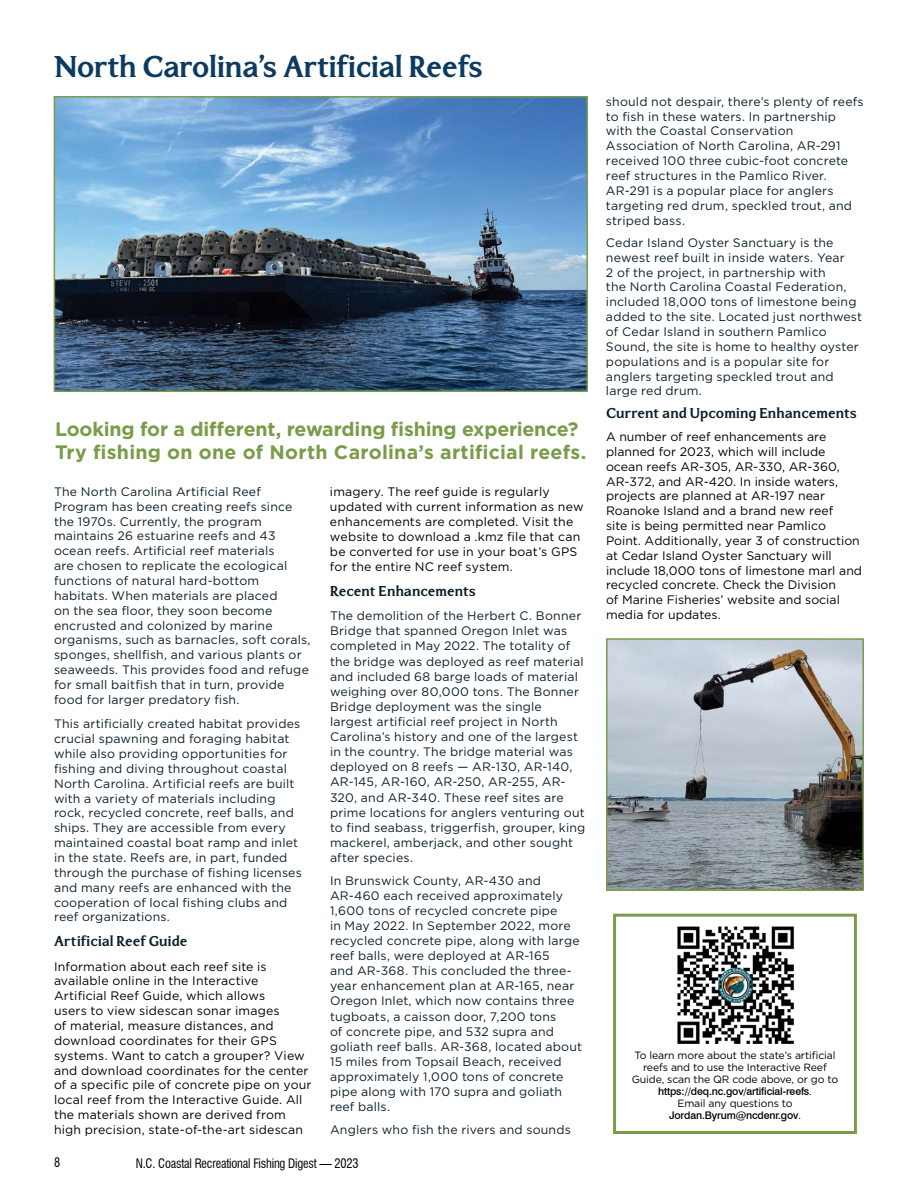
<style>
.page{position:relative;width:918px;height:1188px;background:#fff}
.page>*{position:absolute;margin:0;border:0;box-sizing:border-box;transform-origin:0 0}
.t1{font:700 30px "North Carolina";letter-spacing:-.01em;color:#0c3b60}
.t2{font:700 19.5px/23.4px "Gotham";letter-spacing:-.005em;color:#7a9c49}
.t3{font:700 14.25px "North Carolina";letter-spacing:.005em;color:#0d1f2b}
.t4{font:condensed 12.75px "Swiss 721 BT";letter-spacing:-.015em;color:#000}
.t5{font:12.3px/14.9px "Gotham";letter-spacing:.015em;color:#0d1f2b}
.t6{font:12.3px/14.9px "Gotham";letter-spacing:.005em;color:#000}
.t7{font:10.5px/12px "Gotham";letter-spacing:-.01em;color:#000;text-align:center}
.t8{font:500 10.5px "Swiss 721 BT";letter-spacing:-.01em;color:#000}
.s1{font-family:"Gotham";font-weight:400}
</style>
<div class="page">
<div style="left:613px;top:914px;width:244px;height:220px;border:3px solid #7a9c49"></div>
<img style="left:57px;top:99px;width:528px;height:290px">
<div style="left:54px;top:96px;width:534px;height:296px;border:2px solid #7a9c49"></div>
<img style="left:677px;top:926px;width:117px;height:118px">
<img style="left:609px;top:641px;width:252px;height:247px">
<div style="left:606px;top:638px;width:258px;height:253px;border:2px solid #7a9c49"></div>
<h1 class="t1" style="left:54px;top:52px;width:431px">North Carolina’s Artificial Reefs</h1>
<h2 class="t2" style="left:55px;top:417px;width:533px">Looking for a different, rewarding fishing experience?<br>Try fishing on one of North Carolina’s artificial reefs.</h2>
<p class="t5" style="left:54px;top:484px;width:258px">The North Carolina Artificial Reef Program has been creating reefs since the 1970s. Currently, the program maintains 26 estuarine reefs and 43 ocean reefs. Artificial reef materials<br>are chosen to replicate the ecological functions of natural hard-bottom habitats. When materials are placed<br>on the sea floor, they soon become encrusted and colonized by marine organisms, such as barnacles, soft corals, sponges, shellfish, and various plants or seaweeds. This provides food and refuge for small baitfish that in turn, provide food for larger predatory fish.</p>
<p class="t5" style="left:54px;top:716px;width:249px">This artificially created habitat provides crucial spawning and foraging habitat while also providing opportunities for fishing and diving throughout coastal North Carolina. Artificial reefs are built with a variety of materials including rock, recycled concrete, reef balls, and ships. They are accessible from every maintained coastal boat ramp and inlet in the state. Reefs are, in part, funded through the purchase of fishing licenses and many reefs are enhanced with the cooperation of local fishing clubs and reef organizations.</p>
<p class="t3" style="left:54px;top:934px;width:135px">Artificial Reef Guide</p>
<p class="t6" style="left:54px;top:958px;width:259px">Information about each reef site is available online in the Interactive Artificial Reef Guide, which allows<br>users to view sidescan sonar images<br>of material, measure distances, and download coordinates for their GPS systems. Want to catch a grouper? View and download coordinates for the center of a specific pile of concrete pipe on your local reef from the Interactive Guide. All the materials shown are derived from high precision, state-of-the-art sidescan</p>
<p class="t6" style="left:330px;top:484px;width:255px">imagery. The reef guide is regularly updated with current information as new enhancements are completed. Visit the website to download a .kmz file that can be converted for use in your boat’s GPS for the entire NC reef system.</p>
<p class="t3" style="left:330px;top:584px;width:147px">Recent Enhancements</p>
<p class="t5" style="left:330px;top:608px;width:257px">The demolition of the Herbert C. Bonner Bridge that spanned Oregon Inlet was completed in May 2022. The totality of the bridge was deployed as reef material and included 68 barge loads of material weighing over 80,000 tons. The Bonner Bridge deployment was the single largest artificial reef project in North Carolina’s history and one of the largest in the country. The bridge material was deployed on 8 reefs — AR-130, AR-140, AR-145, AR-160, AR-250, AR-255, AR-320, and AR-340. These reef sites are prime locations for anglers venturing out to find seabass, triggerfish, grouper, king mackerel, amberjack, and other sought after species.</p>
<p class="t5" style="left:330px;top:872px;width:254px">In Brunswick County, AR-430 and AR-460 each received approximately 1,600 tons of recycled concrete pipe<br>in May 2022. In September 2022, more recycled concrete pipe, along with large reef balls, were deployed at AR-165<br>and AR-368. This concluded the three&shy;year enhancement plan at AR-165, near Oregon Inlet, which now contains three tugboats, a caisson door, 7,200 tons<br>of concrete pipe, and 532 supra and goliath reef balls. AR-368, located about 15 miles from Topsail Beach, received approximately 1,000 tons of concrete pipe along with 170 supra and goliath reef balls.</p>
<p class="t5" style="left:330px;top:1122px;width:242px">Anglers who fish the rivers and sounds</p>
<p class="t4" style="left:54px;top:1155px;width:8px">8</p>
<p class="t4" style="left:136px;top:1155px;width:224px">N.C. Coastal Recreational Fishing Digest — 2023</p>
<p class="t5" style="left:606px;top:94px;width:259px">should not despair, there’s plenty of reefs to fish in these waters. In partnership with the Coastal Conservation Association of North Carolina, AR-291 received 100 three cubic-foot concrete reef structures in the Pamlico River.<br>AR-291 is a popular place for anglers targeting red drum, speckled trout, and striped bass.</p>
<p class="t5" style="left:606px;top:235px;width:258px">Cedar Island Oyster Sanctuary is the newest reef built in inside waters. Year<br>2 of the project, in partnership with<br>the North Carolina Coastal Federation, included 18,000 tons of limestone being added to the site. Located just northwest of Cedar Island in southern Pamlico Sound, the site is home to healthy oyster populations and is a popular site for anglers targeting speckled trout and large red drum.</p>
<p class="t3" style="left:606px;top:406px;width:252px">Current and Upcoming Enhancements</p>
<p class="t6" style="left:606px;top:429px;width:258px">A number of reef enhancements are planned for 2023, which will include ocean reefs AR-305, AR-330, AR-360, AR-372, and AR-420. In inside waters, projects are planned at AR-197 near Roanoke Island and a brand new reef<br>site is being permitted near Pamlico Point. Additionally, year 3 of construction at Cedar Island Oyster Sanctuary will include 18,000 tons of limestone marl and recycled concrete. Check the Division<br>of Marine Fisheries’ website and social media for updates.</p>
<p class="t7" style="left:632px;top:1049px;width:208px">To learn more about the state’s artificial reefs and to use the Interactive Reef<br>Guide, scan the QR code above, or go to</p>
<p class="t8" style="left:658px;top:1084px;width:155px">https://deq.nc.gov/artificial-reefs<span class="s1">.</span></p>
<p class="t7" style="left:677px;top:1097px;width:117px">Email any questions to</p>
<p class="t8" style="left:669px;top:1109px;width:133px">Jordan.Byrum@ncdenr.gov<span class="s1">.</span></p>
</div>
